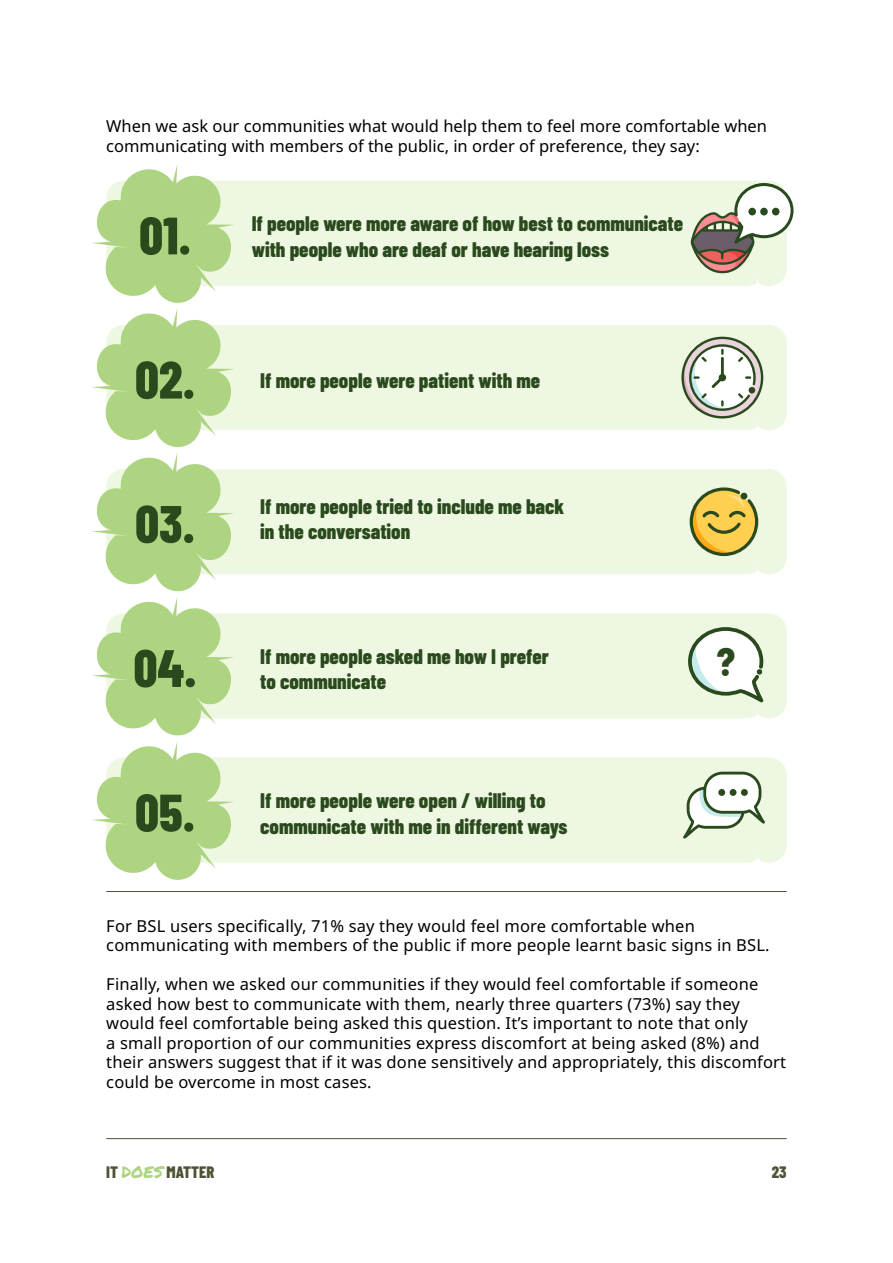
<style>
.page{position:relative;width:893px;height:1263px;background:#fff}
.page>*{position:absolute;margin:0;border:0;box-sizing:border-box;transform-origin:0 0}
.t1{font:800 52.5px "Barlow Condensed";color:#2a4a1e}
.t2{font:800 39.6px "Barlow Condensed";color:#2a4a1e}
.t3{font:800 21px/25.2px "Barlow Condensed";color:#2a4a1e}
.t4{font:16.5px/19.5px "Noto Sans";letter-spacing:.01em;color:#000}
.t5{font:800 16.5px "Barlow Condensed";color:#4c5336}
.s1{font-family:"Permanent Marker";font-weight:400;color:#add480}
</style>
<div class="page">
<hr style="left:106px;top:1138px;width:681px;height:1px;background:#4c5336">
<div style="left:234px;top:181px;width:552px;height:105px;background:#eef7e1"></div>
<div style="left:234px;top:325px;width:553px;height:105px;background:#eef7e1"></div>
<div style="left:234px;top:469px;width:553px;height:105px;background:#eef7e1"></div>
<div style="left:234px;top:613px;width:553px;height:105px;background:#eef7e1"></div>
<div style="left:234px;top:757px;width:553px;height:106px;background:#eef7e1"></div>
<hr style="left:106px;top:891px;width:681px;height:1px;background:#4c5336">
<svg style="left:92px;top:164px;width:142px;height:716px"></svg>
<svg style="left:683px;top:772px;width:82px;height:67px"></svg>
<div style="left:718px;top:789px;width:7px;height:7px;background:#2a4a1e;border-radius:50%"></div>
<div style="left:730px;top:789px;width:6px;height:7px;background:#2a4a1e;border-radius:50%"></div>
<div style="left:741px;top:789px;width:7px;height:7px;background:#2a4a1e;border-radius:50%"></div>
<svg style="left:681px;top:337px;width:82px;height:81px"></svg>
<svg style="left:690px;top:487px;width:68px;height:69px;background:#d2bc63"></svg>
<svg style="left:688px;top:627px;width:75px;height:75px"></svg>
<svg style="left:691px;top:183px;width:102px;height:91px"></svg>
<div style="left:748px;top:208px;width:8px;height:7px;background:#294a1f;border-radius:50%"></div>
<div style="left:772px;top:208px;width:7px;height:7px;background:#294a1f;border-radius:50%"></div>
<div style="left:760px;top:208px;width:8px;height:7px;background:#294a1f;border-radius:50%"></div>
<p class="t4" style="left:106px;top:117px;width:662px">When we ask our communities what would help them to feel more comfortable when communicating with members of the public, in order of preference, they say:</p>
<p class="t1" style="left:139px;top:198px;width:53px">01.</p>
<p class="t1" style="left:135px;top:342px;width:61px">02.</p>
<p class="t1" style="left:135px;top:487px;width:61px">03.</p>
<p class="t1" style="left:134px;top:631px;width:64px">04.</p>
<p class="t1" style="left:135px;top:775px;width:61px">05.</p>
<p class="t3" style="left:252px;top:210px;width:433px">If people were more aware of how best to communicate with people who are deaf or have hearing loss</p>
<p class="t3" style="left:260px;top:367px;width:282px">If more people were patient with me</p>
<p class="t3" style="left:260px;top:492px;width:306px">If more people tried to include me back in the conversation</p>
<p class="t3" style="left:260px;top:643px;width:290px">If more people asked me how I prefer to communicate</p>
<p class="t3" style="left:260px;top:787px;width:309px">If more people were open / willing to communicate with me in different ways</p>
<p class="t2" style="left:717px;top:634px;width:20px">?</p>
<p class="t4" style="left:106px;top:916px;width:665px">For BSL users specifically, 71% say they would feel more comfortable when communicating with members of the public if more people learnt basic signs in BSL.</p>
<p class="t4" style="left:106px;top:975px;width:681px">Finally, when we asked our communities if they would feel comfortable if someone asked how best to communicate with them, nearly three quarters (73%) say they would feel comfortable being asked this question. It’s important to note that only<br>a small proportion of our communities express discomfort at being asked (8%) and their answers suggest that if it was done sensitively and appropriately, this discomfort could be overcome in most cases.</p>
<p class="t5" style="left:106px;top:1160px;width:110px">IT <span class="s1">DOES</span> MATTER</p>
<p class="t5" style="left:772px;top:1160px;width:16px">23</p>
</div>
